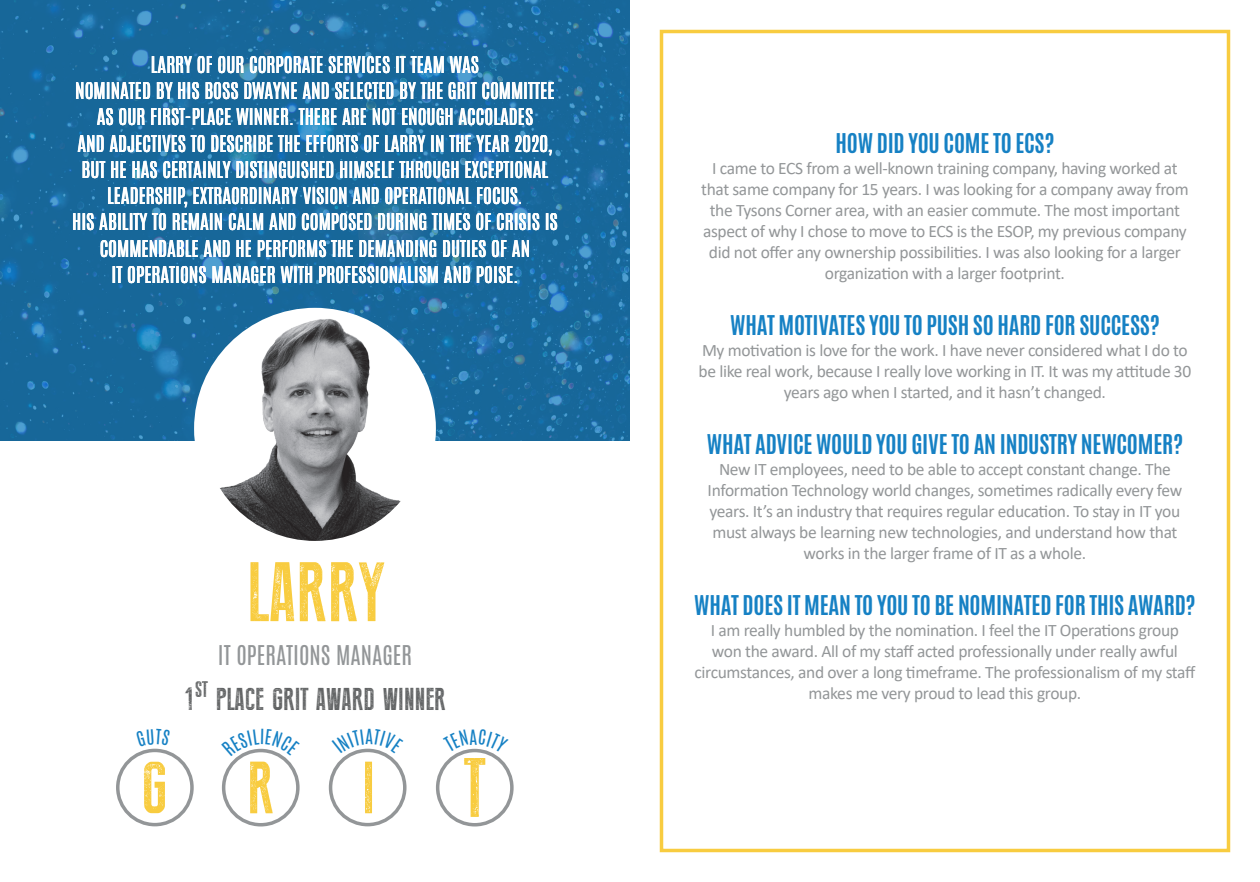
<style>
.page{position:relative;width:1260px;height:882px;background:#fff}
.page>*{position:absolute;margin:0;border:0;box-sizing:border-box;transform-origin:0 0}
.t1{font:84px "Press Style";color:#f8cc40}
.t2{font:31.5px "Press Style";color:#626465}
.t3{font:700 22.75px "Antonio";letter-spacing:-.01em;color:#1681c4}
.t4{font:22.75px "Antonio";color:#939698}
.t5{font:19.25px/26.2px "Antonio";color:#fff;text-align:center}
.t6{font:17.5px/21px "Calibri";letter-spacing:-.02em;color:#939698;text-align:center}
</style>
<div class="page">
<svg style="left:0;top:0;width:630px;height:441px;background:#1a6b9e"></svg>
<img style="left:198px;top:312px;width:234px;height:233px;border-radius:117px">
<div style="left:194px;top:308px;width:242px;height:242px;border:9px solid #fff;border-radius:50%"></div>
<div style="left:116px;top:749px;width:78px;height:77px;border:4px solid #939698;border-radius:50%"></div>
<div style="left:222px;top:749px;width:78px;height:77px;border:4px solid #939698;border-radius:50%"></div>
<div style="left:329px;top:749px;width:78px;height:77px;border:4px solid #939698;border-radius:50%"></div>
<div style="left:436px;top:749px;width:78px;height:77px;border:4px solid #939698;border-radius:50%"></div>
<div style="left:660px;top:30px;width:570px;height:822px;border:4px solid #f8cc40"></div>
<svg style="left:144px;top:762px;width:21px;height:51px"></svg>
<svg style="left:250px;top:762px;width:23px;height:51px"></svg>
<svg style="left:365px;top:762px;width:7px;height:51px"></svg>
<svg style="left:238px;top:748px;width:45px;height:8px"></svg>
<svg style="left:348px;top:748px;width:39px;height:6px"></svg>
<svg style="left:443px;top:748px;width:66px;height:69px"></svg>
<p class="t5" style="left:151px;top:52px;width:330px">LARRY OF OUR CORPORATE SERVICES IT TEAM WAS</p>
<p class="t5" style="left:75px;top:78px;width:481px">NOMINATED BY HIS BOSS DWAYNE AND SELECTED BY THE GRIT COMMITTEE</p>
<p class="t5" style="left:97px;top:104px;width:438px">AS OUR FIRST-PLACE WINNER. THERE ARE NOT ENOUGH ACCOLADES</p>
<p class="t5" style="left:77px;top:130px;width:477px">AND ADJECTIVES TO DESCRIBE THE EFFORTS OF LARRY IN THE YEAR 2020,<br>BUT HE HAS CERTAINLY DISTINGUISHED HIMSELF THROUGH EXCEPTIONAL<br>LEADERSHIP, EXTRAORDINARY VISION AND OPERATIONAL FOCUS.</p>
<p class="t5" style="left:72px;top:209px;width:487px">HIS ABILITY TO REMAIN CALM AND COMPOSED DURING TIMES OF CRISIS IS<br>COMMENDABLE AND HE PERFORMS THE DEMANDING DUTIES OF AN</p>
<p class="t5" style="left:111px;top:262px;width:409px">IT OPERATIONS MANAGER WITH PROFESSIONALISM AND POISE.</p>
<p class="t5" style="left:237px;top:209px;width:10px">A</p>
<p class="t5" style="left:475px;top:209px;width:10px">O</p>
<p class="t5" style="left:237px;top:209px;width:10px">A</p>
<p class="t5" style="left:475px;top:209px;width:10px">O</p>
<p class="t5" style="left:175px;top:262px;width:6px">I</p>
<p class="t5" style="left:506px;top:262px;width:9px">E</p>
<p class="t5" style="left:175px;top:262px;width:6px">I</p>
<p class="t5" style="left:506px;top:262px;width:9px">E</p>
<p class="t1" style="left:247px;top:547px;width:138px">LARRY</p>
<p class="t4" style="left:218px;top:639px;width:196px">IT OPERATIONS MANAGER</p>
<p class="t2" style="left:184px;top:682px;width:264px">1<sup>ST</sup> PLACE GRIT AWARD WINNER</p>
<p class="t3" style="left:836px;top:126px;width:220px">HOW DID YOU COME TO ECS?</p>
<p class="t6" style="left:701px;top:157px;width:489px">I came to ECS from a well-known training company, having worked at that same company for 15 years. I was looking for a company away from the Tysons Corner area, with an easier commute. The most important aspect of why I chose to move to ECS is the ESOP, my previous company did not offer any ownership possibilities. I was also looking for a larger organization with a larger footprint.</p>
<p class="t3" style="left:730px;top:308px;width:431px">WHAT MOTIVATES YOU TO PUSH SO HARD FOR SUCCESS?</p>
<p class="t6" style="left:699px;top:339px;width:494px">My motivation is love for the work. I have never considered what I do to be like real work, because I really love working in IT. It was my attitude 30 years ago when I started, and it hasn’t changed.</p>
<p class="t3" style="left:707px;top:427px;width:478px">WHAT ADVICE WOULD YOU GIVE TO AN INDUSTRY NEWCOMER?</p>
<p class="t6" style="left:708px;top:458px;width:476px">New IT employees, need to be able to accept constant change. The Information Technology world changes, sometimes radically every few years. It’s an industry that requires regular education. To stay in IT you must always be learning new technologies, and understand how that works in the larger frame of IT as a whole.</p>
<p class="t3" style="left:694px;top:588px;width:503px">WHAT DOES IT MEAN TO YOU TO BE NOMINATED FOR THIS AWARD?</p>
<p class="t6" style="left:694px;top:619px;width:503px">I am really humbled by the nomination. I feel the IT Operations group won the award. All of my staff acted professionally under really awful circumstances, and over a long timeframe. The professionalism of my staff makes me very proud to lead this group.</p>
</div>
